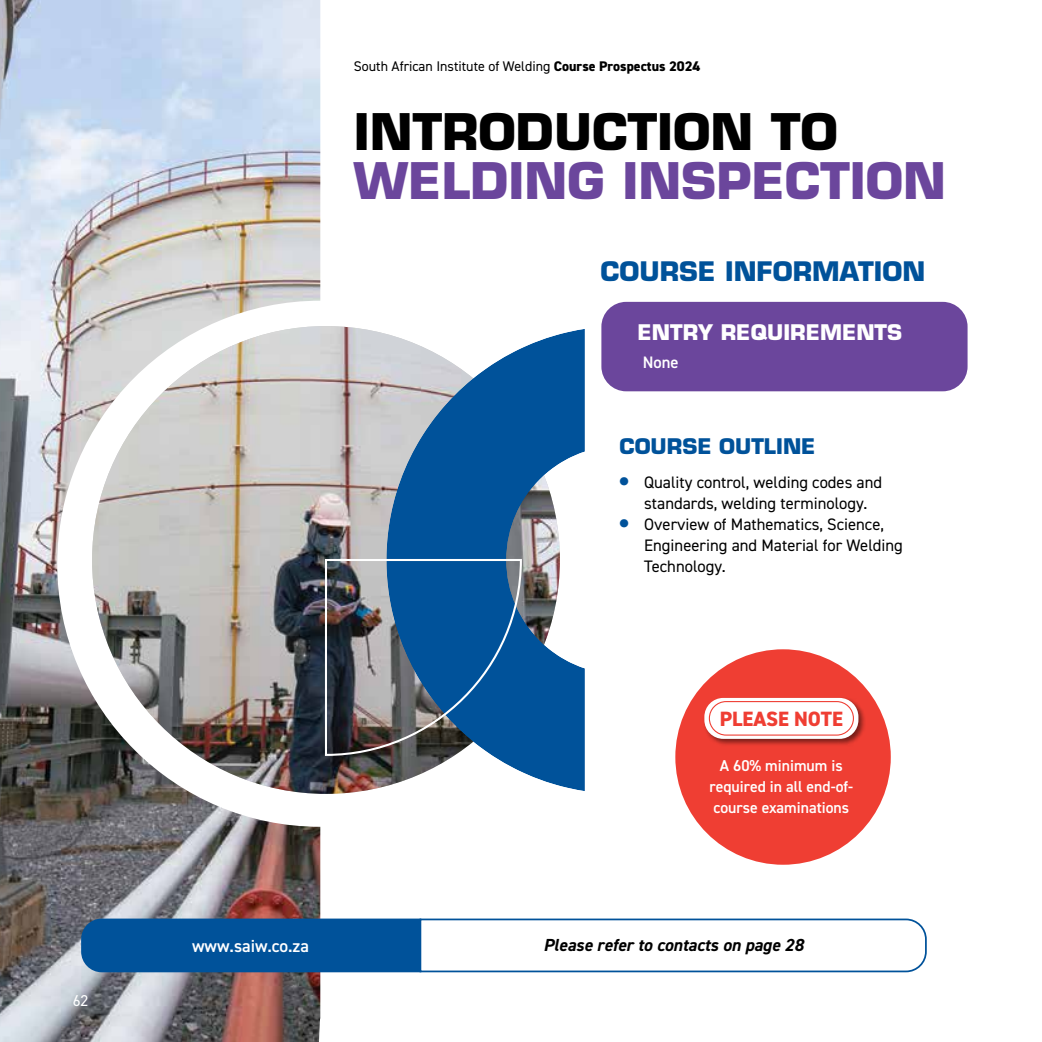
<style>
.page{position:relative;width:1042px;height:1042px;background:#fff}
.page>*{position:absolute;margin:0;border:0;box-sizing:border-box;transform-origin:0 0}
.t1{font:700 49.18px "Eurostile LT Std";color:#6b469c}
.t2{font:700 49.18px "Eurostile LT Std";color:#000}
.t3{font:700 26.25px "Eurostile LT Std";color:#00529a}
.t4{font:700 21px "Eurostile LT Std";color:#fff}
.t5{font:700 21px "Eurostile LT Std";color:#00529a}
.t6{font:800 20.65px "DIN2014";color:#ef3e33}
.t7{font:italic 700 17.5px "DIN2014";color:#000}
.t8{font:600 17.5px "DIN2014";color:#fff}
.t9{font:16.62px/21px "DIN2014";color:#000}
.t10{font:600 16.62px "DIN2014";color:#fff}
.t11{font:600 15.75px/21px "DIN2014";color:#fff;text-align:center}
.t12{font:15.75px "DIN2014";color:#fff}
.t13{font:14px "DIN2014";color:#000}
.s1{font-weight:800}
.s2{font-weight:800;font-size:31.5px;color:#00529a}
</style>
<div class="page">
<img style="left:0;top:0;width:320px;height:1042px">
<img style="left:92px;top:326px;width:468px;height:468px;border-radius:234px">
<svg style="left:386px;top:329px;width:199px;height:462px;fill:#00529a"></svg>
<img style="left:325px;top:559px;width:197px;height:197px">
<div style="left:601px;top:302px;width:366px;height:89px;background:#6b469c;border-radius:25px"></div>
<div style="left:675px;top:649px;width:216px;height:216px;background:#ef3e33;border-radius:50%"></div>
<div style="left:702px;top:697px;width:164px;height:49px;background:#000;opacity:.5"></div>
<svg style="left:704px;top:698px;width:154px;height:41px"></svg>
<div style="left:709px;top:701px;width:144px;height:34px;background:#fff;border-radius:17px"></div>
<div style="left:709px;top:701px;width:145px;height:34px;border:1px solid #ef3e33;border-radius:17px"></div>
<svg style="left:80px;top:917px;width:847px;height:56px"></svg>
<p class="t12" style="left:73px;top:991px;width:17px">62</p>
<p class="t13" style="left:354px;top:58px;width:348px">South African Institute of Welding <span class="s1">Course Prospectus 2024</span></p>
<h1 class="t2" style="left:354px;top:101px;width:485px">INTRODUCTION TO</h1>
<h1 class="t1" style="left:354px;top:151px;width:593px">WELDING INSPECTION</h1>
<h2 class="t3" style="left:600px;top:255px;width:326px">COURSE INFORMATION</h2>
<p class="t4" style="left:637px;top:320px;width:266px">ENTRY REQUIREMENTS</p>
<p class="t10" style="left:643px;top:351px;width:37px">None</p>
<p class="t5" style="left:619px;top:434px;width:198px">COURSE OUTLINE</p>
<p class="t9" style="left:644px;top:471px;width:239px;text-indent:-25px"><span class="s2">•</span> Quality control, welding codes and standards, welding terminology.</p>
<p class="t9" style="left:644px;top:513px;width:260px;text-indent:-25px"><span class="s2">•</span> Overview of Mathematics, Science,<br>Engineering and Material for Welding<br>Technology.</p>
<p class="t6" style="left:720px;top:705px;width:125px">PLEASE NOTE</p>
<p class="t11" style="left:709px;top:755px;width:145px">A 60% minimum is required in all end-of&shy;course examinations</p>
<p class="t8" style="left:192px;top:934px;width:118px">www.saiw.co.za</p>
<p class="t7" style="left:543px;top:933px;width:261px">Please refer to contacts on page 28</p>
</div>
